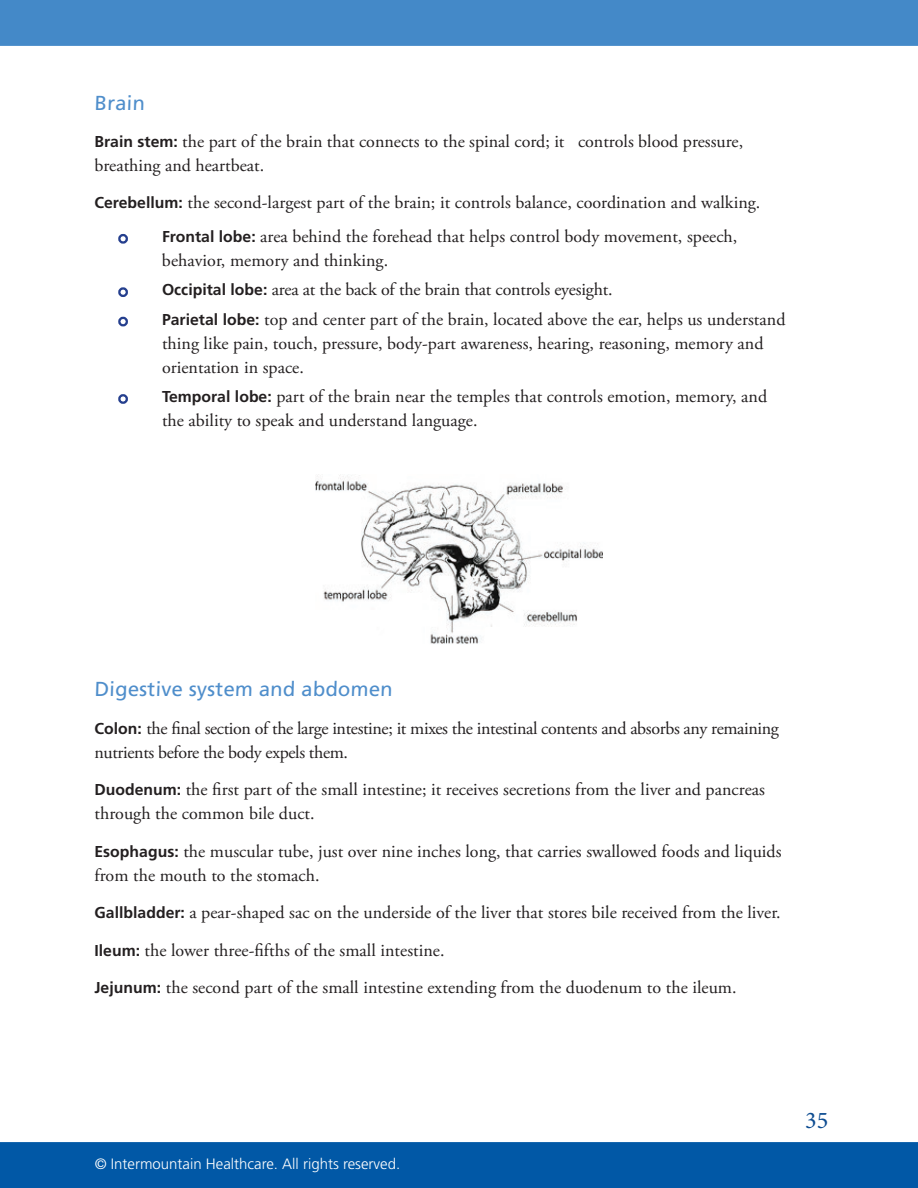
<style>
.page{position:relative;width:918px;height:1188px;background:#fff}
.page>*{position:absolute;margin:0;border:0;box-sizing:border-box;transform-origin:0 0}
.t1{font:24px "Minion Pro";color:#0d4c91}
.t2{font:20.25px "Frutiger LT Std";color:#4f8ecb}
.t3{font:18px/24px "Adobe Garamond Pro";color:#231f20}
.t4{font:18px/24px "Adobe Garamond Pro";letter-spacing:-.02em;color:#231f20}
.t5{font:300 15px "Frutiger LT Std";color:#fff}
.s1{font-family:"Frutiger LT Std";font-weight:700;font-size:15.75px}
.s2{font-family:"Garamond";font-size:9px;color:#253f8e}
</style>
<div class="page">
<div style="left:0;top:1142px;width:918px;height:46px;background:#0158a6"></div>
<div style="left:0;top:0;width:918px;height:46px;background:#4489c8"></div>
<img style="left:315px;top:475px;width:288px;height:169px">
<p class="t2" style="left:94px;top:91px;width:53px">Brain</p>
<p class="t3" style="left:94px;top:130px;width:650px"><span class="s1">Brain stem:</span> the part of the brain that connects to the spinal cord; it controls blood pressure, breathing and heartbeat.</p>
<p class="t3" style="left:94px;top:191px;width:667px"><span class="s1">Cerebellum:</span> the second-largest part of the brain; it controls balance, coordination and walking.</p>
<p class="t3" style="left:162px;top:225px;width:577px;text-indent:-40px"><span class="s2">•</span> <span class="s1">Frontal lobe:</span> area behind the forehead that helps control body movement, speech, behavior, memory and thinking.</p>
<p class="t3" style="left:122px;top:278px;width:493px"><span class="s2">•</span> <span class="s1">Occipital lobe:</span> area at the back of the brain that controls eyesight.</p>
<p class="t3" style="left:162px;top:307px;width:625px;text-indent:-41px"><span class="s2">•</span> <span class="s1">Parietal lobe:</span> top and center part of the brain, located above the ear, helps us understand thing like pain, touch, pressure, body-part awareness, hearing, reasoning, memory and orientation in space.</p>
<p class="t3" style="left:162px;top:385px;width:607px;text-indent:-41px"><span class="s2">•</span> <span class="s1">Temporal lobe:</span> part of the brain near the temples that controls emotion, memory, and the ability to speak and understand language.</p>
<p class="t2" style="left:94px;top:677px;width:300px">Digestive system and abdomen</p>
<p class="t4" style="left:94px;top:716px;width:686px"><span class="s1">Colon:</span> the final section of the large intestine; it mixes the intestinal contents and absorbs any remaining nutrients before the body expels them.</p>
<p class="t3" style="left:94px;top:778px;width:672px"><span class="s1">Duodenum:</span> the first part of the small intestine; it receives secretions from the liver and pancreas through the common bile duct.</p>
<p class="t3" style="left:94px;top:839px;width:689px"><span class="s1">Esophagus:</span> the muscular tube, just over nine inches long, that carries swallowed foods and liquids from the mouth to the stomach.</p>
<p class="t3" style="left:94px;top:894px;width:688px;line-height:37.5px"><span class="s1">Gallbladder:</span> a pear-shaped sac on the underside of the liver that stores bile received from the liver.<br><span class="s1">Ileum:</span> the lower three-fifths of the small intestine.<br><span class="s1">Jejunum:</span> the second part of the small intestine extending from the duodenum to the ileum.</p>
<p class="t5" style="left:95px;top:1155px;width:307px">© Intermountain Healthcare. All rights reserved.</p>
<h1 class="t1" style="left:805px;top:1104px;width:25px">35</h1>
</div>
